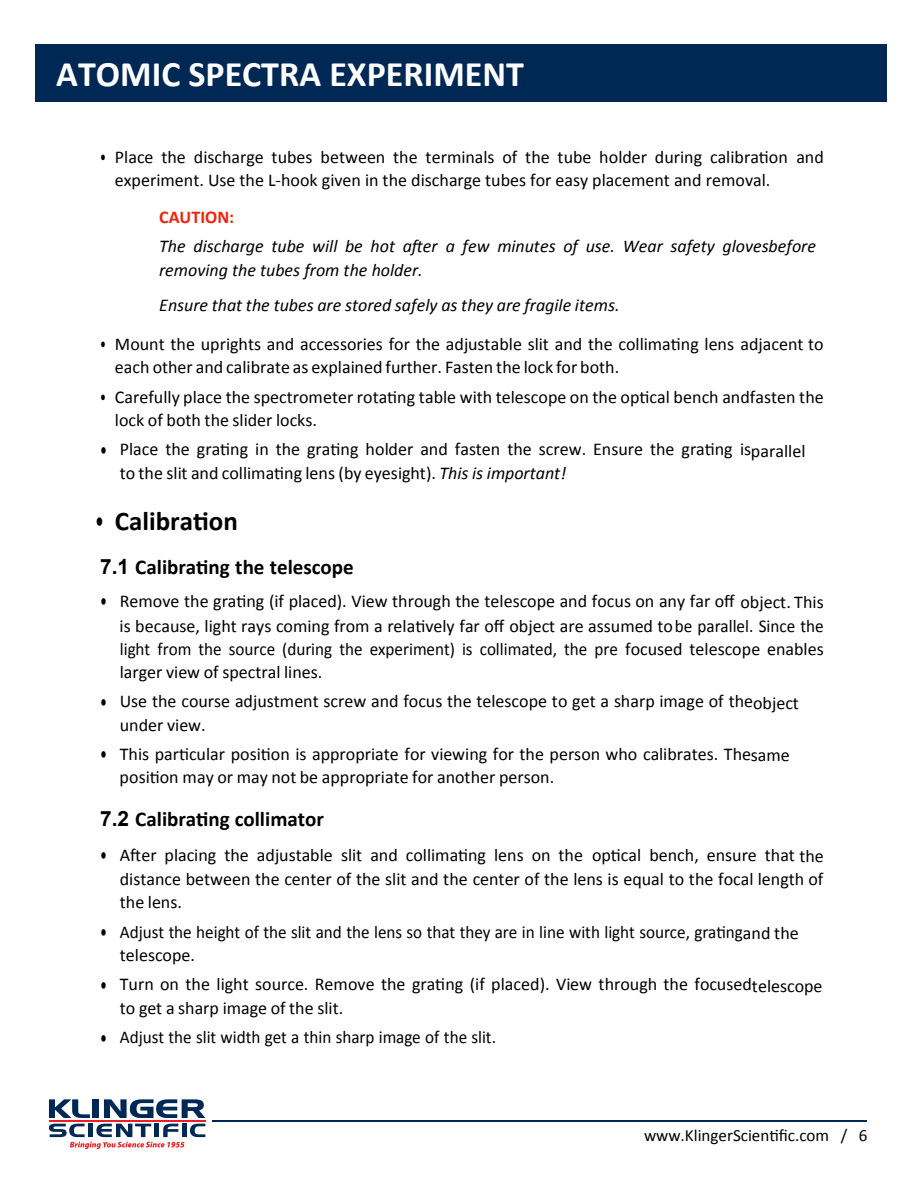
<style>
.page{position:relative;width:918px;height:1188px;background:#fff}
.page>*{position:absolute;margin:0;border:0;box-sizing:border-box;transform-origin:0 0}
.t1{font:700 36px "Calibri";color:#fff}
.t2{font:700 27px "Calibri";color:#000}
.t3{font:700 21px "Calibri";color:#000}
.t4{font:18px/23.4px "Calibri";color:#000}
.t5{font:18px/22.6px "Calibri";color:#000;scale:.66 1}
.t6{font:italic 18px/24.3px "Calibri";color:#000}
.t7{font:18px/23.4px "Calibri";color:#000;scale:.95 1}
.t8{font:700 18px "Calibri";letter-spacing:.005em;color:#ee220c}
.t9{font:17.1px "Calibri";color:#000}
.s1{font-size:21px}
.s2{font-style:italic}
.s3{font-weight:400}
.s4{font-family:"Arial"}
</style>
<div class="page">
<svg style="left:49px;top:1099px;width:41px;height:19px"></svg>
<div style="left:93px;top:1099px;width:6px;height:19px;background:#002855"></div>
<svg style="left:104px;top:1099px;width:101px;height:19px"></svg>
<hr style="left:49px;top:1120px;width:156px;height:2px;background:#ee1d23">
<hr style="left:213px;top:1120px;width:654px;height:2px;background:#002855">
<svg style="left:49px;top:1124px;width:156px;height:25px"></svg>
<div style="left:35px;top:44px;width:852px;height:58px;background:#002855"></div>
<h1 class="t1" style="left:56px;top:52px;width:469px">ATOMIC SPECTRA EXPERIMENT</h1>
<p class="t5" style="left:115px;top:144px;width:1076px;line-height:23.4px;text-indent:-15px">• Place the discharge tubes between the terminals of the tube holder during calibration and experiment. Use the L-hook given in the discharge tubes for easy placement and removal.</p>
<p class="t8" style="left:159px;top:206px;width:76px">CAUTION:</p>
<p class="t6" style="left:159px;top:233px;width:658px">The discharge tube will be hot after a few minutes of use. Wear safety glovesbefore removing the tubes from the holder.</p>
<p class="t6" style="left:159px;top:292px;width:462px">Ensure that the tubes are stored safely as they are fragile items.</p>
<p class="t5" style="left:115px;top:332px;width:1075px;text-indent:-15px">• Mount the uprights and accessories for the adjustable slit and the collimating lens adjacent to each other and calibrate as explained further. Fasten the lock for both.</p>
<p class="t5" style="left:115px;top:385px;width:1076px;text-indent:-15px">• Carefully place the spectrometer rotating table with telescope on the optical bench andfasten the lock of both the slider locks.</p>
<p class="t4" style="left:120px;top:437px;width:687px;text-indent:-20px"><span class="s1">•</span> Place the grating in the grating holder and fasten the screw. Ensure the grating isparallel to the slit and collimating lens (by eyesight). <span class="s2">This is important!</span></p>
<h2 class="t2" style="left:95px;top:504px;width:144px"><span class="s3">•</span> Calibration</h2>
<p class="t3" style="left:100px;top:554px;width:255px"><span class="s4">7.1</span> Calibrating the telescope</p>
<p class="t4" style="left:120px;top:588px;width:706px;line-height:23.9px;text-align:justify;text-indent:-19px"><span class="s1">•</span> Remove the grating (if placed). View through the telescope and focus on any far off object. This is because, light rays coming from a relatively far off object are assumed tobe parallel. Since the light from the source (during the experiment) is collimated, the pre focused telescope enables larger view of spectral lines.</p>
<p class="t4" style="left:120px;top:689px;width:681px;text-indent:-20px"><span class="s1">•</span> Use the course adjustment screw and focus the telescope to get a sharp image of theobject under view.</p>
<p class="t4" style="left:120px;top:742px;width:672px;text-indent:-20px"><span class="s1">•</span> This particular position is appropriate for viewing for the person who calibrates. Thesame position may or may not be appropriate for another person.</p>
<p class="t3" style="left:100px;top:806px;width:225px"><span class="s4">7.2</span> Calibrating collimator</p>
<p class="t4" style="left:100px;top:842px;width:725px;line-height:24.6px;text-align:right"><span class="s1">•</span> After placing the adjustable slit and collimating lens on the optical bench, ensure that the distance between the center of the slit and the center of the lens is equal to the focal length of</p>
<p class="t4" style="left:120px;top:890px;width:64px">the lens.</p>
<p class="t7" style="left:120px;top:919px;width:716px;text-indent:-20px"><span class="s1">•</span> Adjust the height of the slit and the lens so that they are in line with light source, gratingand the telescope.</p>
<p class="t4" style="left:120px;top:972px;width:704px;text-indent:-20px"><span class="s1">•</span> Turn on the light source. Remove the grating (if placed). View through the focusedtelescope to get a sharp image of the slit.</p>
<p class="t7" style="left:100px;top:1025px;width:418px"><span class="s1">•</span> Adjust the slit width get a thin sharp image of the slit.</p>
<p class="t9" style="left:644px;top:1125px;width:225px">www.KlingerScientific.com / 6</p>
</div>
